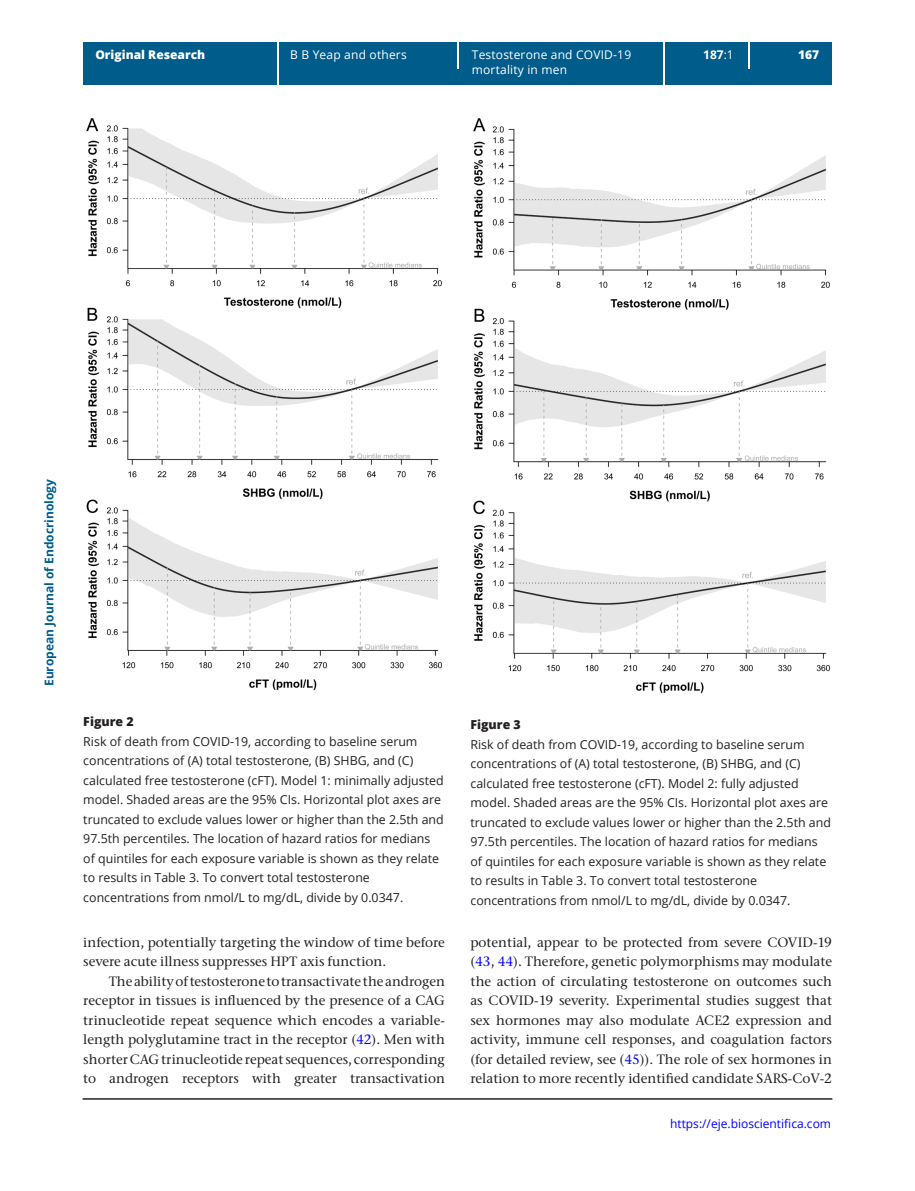
<style>
.page{position:relative;width:915px;height:1191px;background:#fff}
.page>*{position:absolute;margin:0;border:0;box-sizing:border-box;transform-origin:0 0}
.TXI{font:500 13.5px/19.5px "Stone Serif ITC Pro";color:#231f20;text-align:justify}
.FC{font:12.3px/19.5px "Open Sans";color:#231f20}
.FC-2{font:800 12.3px "Open Sans";color:#231f20}
.t1{font:12px "Open Sans";letter-spacing:.015em;color:#fff}
.t2{font:700 12px "Open Sans";color:#005c8a}
.t3{font:12px "Open Sans";color:#00f}
.t4{font:800 12px "Open Sans";color:#fff}
.t5{font:700 12px "Open Sans";color:#fff}
.s1{font-weight:400}
.s2{color:#00f}
</style>
<div class="page">
<div style="left:83px;top:42px;width:748px;height:43px;background:#005c8a"></div>
<hr style="left:277px;top:42px;width:1px;height:43px;background:#fff">
<hr style="left:663px;top:42px;width:1px;height:43px;background:#fff">
<hr style="left:457px;top:42px;width:2px;height:26px;background:#fff">
<hr style="left:83px;top:1098px;width:749px;height:1px;background:#231f20">
<hr style="left:747px;top:42px;width:2px;height:26px;background:#fff">
<img style="left:86px;top:118px;width:356px;height:572px">
<img style="left:473px;top:118px;width:356px;height:576px">
<p class="t4" style="left:95px;top:46px;width:111px">Original Research</p>
<p class="t1" style="left:290px;top:47px;width:118px">B B Yeap and others</p>
<p class="t1" style="left:471px;top:47px;width:161px">Testosterone and COVID-19</p>
<p class="t5" style="left:703px;top:46px;width:32px">187<span class="s1">:1</span></p>
<p class="t4" style="left:797px;top:46px;width:23px">167</p>
<p class="t1" style="left:471px;top:61px;width:97px">mortality in men</p>
<p class="t2" style="left:41px;top:686px;width:209px;rotate:-90deg">European Journal of Endocrinology</p>
<p class="FC-2" style="left:83px;top:712px;width:52px">Figure 2</p>
<p class="FC" style="left:83px;top:731px;width:362px">Risk of death from COVID-19, according to baseline serum concentrations of (A) total testosterone, (B) SHBG, and (C) calculated free testosterone (cFT). Model 1: minimally adjusted model. Shaded areas are the 95% CIs. Horizontal plot axes are truncated to exclude values lower or higher than the 2.5th and 97.5th percentiles. The location of hazard ratios for medians of quintiles for each exposure variable is shown as they relate to results in Table 3. To convert total testosterone concentrations from nmol/L to mg/dL, divide by 0.0347.</p>
<p class="TXI" style="left:83px;top:932px;width:363px">infection, potentially targeting the window of time before severe acute illness suppresses HPT axis function.</p>
<p class="TXI" style="left:83px;top:971px;width:363px;text-indent:26px">The ability of testosterone to transactivate the androgen receptor in tissues is influenced by the presence of a CAG trinucleotide repeat sequence which encodes a variable&shy;length polyglutamine tract in the receptor (<span class="s2">42</span>). Men with shorter CAG trinucleotide repeat sequences, corresponding to androgen receptors with greater transactivation</p>
<p class="FC-2" style="left:470px;top:715px;width:52px">Figure 3</p>
<p class="FC" style="left:470px;top:734px;width:362px">Risk of death from COVID-19, according to baseline serum concentrations of (A) total testosterone, (B) SHBG, and (C) calculated free testosterone (cFT). Model 2: fully adjusted model. Shaded areas are the 95% CIs. Horizontal plot axes are truncated to exclude values lower or higher than the 2.5th and 97.5th percentiles. The location of hazard ratios for medians of quintiles for each exposure variable is shown as they relate to results in Table 3. To convert total testosterone concentrations from nmol/L to mg/dL, divide by 0.0347.</p>
<p class="TXI" style="left:470px;top:932px;width:363px">potential, appear to be protected from severe COVID-19 (<span class="s2">43</span>, <span class="s2">44</span>). Therefore, genetic polymorphisms may modulate the action of circulating testosterone on outcomes such as COVID-19 severity. Experimental studies suggest that sex hormones may also modulate ACE2 expression and activity, immune cell responses, and coagulation factors (for detailed review, see (<span class="s2">45</span>)). The role of sex hormones in relation to more recently identified candidate SARS-CoV-2</p>
<p class="t3" style="left:669px;top:1115px;width:162px">https://eje.bioscientifica.com</p>
</div>
